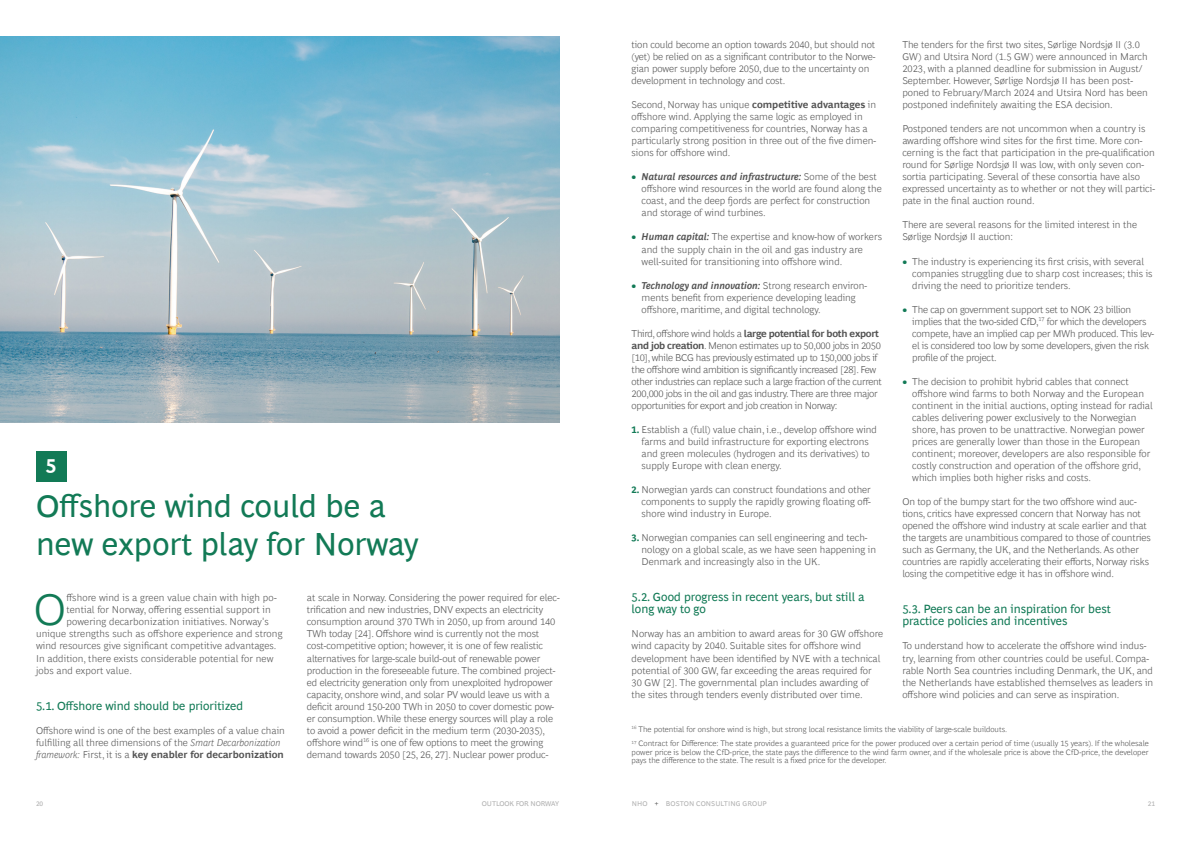
<style>
.page{position:relative;width:1191px;height:842px;background:#fff}
.page>*{position:absolute;margin:0;border:0;box-sizing:border-box;transform-origin:0 0}
.Chapter_start_drop_cap{font:300 45.4px "Henderson BCG Sans";color:#127a56}
.Chapter_-_Title{font:32px/38.4px "Henderson BCG Sans";color:#127a56}
.Footnote{font:700 20px "Henderson BCG Sans";color:#fff}
.Header_A{font:12px/12px "Henderson BCG Sans";color:#127a56}
.Body_Copy{font:300 10px/12px "Henderson BCG Sans";color:#535353}
.Body_Copy-2{font:300 10px/12px "Henderson BCG Sans";letter-spacing:-.03em;color:#535353}
.Chapter_start_drop_cap-2{font:300 10px "Henderson BCG Sans";letter-spacing:.01em;color:#535353}
.Body_Copy-3{font:300 10px/12px "Henderson BCG Sans";letter-spacing:-.02em;color:#535353}
.Footnote-2{font:300 8px/8.5px "Henderson BCG Sans";color:#535353;text-align:justify}
.t1{font:7px "Henderson BCG Sans";letter-spacing:.01em;color:#b1b1b1}
.t2{font:7px "Henderson BCG Sans";letter-spacing:-.01em;color:#b1b1b1}
.s1{font-style:italic}
.s2{font-weight:700}
.s3{font-weight:700;color:#127a56}
.s4{font-weight:700;font-style:italic}
.s5{color:#535353}
</style>
<div class="page">
<img style="left:0;top:36px;width:559px;height:386px">
<div style="left:36px;top:451px;width:30px;height:30px;background:#127a56"></div>
<p class="Footnote" style="left:46px;top:451px;width:12px">5</p>
<p class="Chapter_-_Title" style="left:36px;top:484px;width:384px">Offshore wind could be a new export play for Norway</p>
<p class="Chapter_start_drop_cap" style="left:34px;top:576px;width:34px">O</p>
<p class="Chapter_start_drop_cap-2" style="left:66px;top:591px;width:212px">ffshore wind is a green value chain with high po-</p>
<p class="Chapter_start_drop_cap-2" style="left:66px;top:603px;width:206px">tential for Norway, offering essential support in</p>
<p class="Chapter_start_drop_cap-2" style="left:66px;top:615px;width:204px">powering decarbonization initiatives. Norway's</p>
<p class="Chapter_start_drop_cap-2" style="left:36px;top:627px;width:248px">unique strengths such as offshore experience and strong</p>
<p class="Chapter_start_drop_cap-2" style="left:36px;top:639px;width:242px">wind resources give significant competitive advantages.</p>
<p class="Chapter_start_drop_cap-2" style="left:36px;top:651px;width:239px">In addition, there exists considerable potential for new</p>
<p class="Chapter_start_drop_cap-2" style="left:36px;top:663px;width:97px">jobs and export value.</p>
<p class="Header_A" style="left:36px;top:698px;width:209px">5.1. Offshore wind should be prioritized</p>
<p class="Body_Copy" style="left:36px;top:723px;width:250px">Offshore wind is one of the best examples of a value chain fulfilling all three dimensions of the <span class="s1">Smart Decarbonization framework:</span> First, it is a <span class="s2">key enabler for decarbonization</span></p>
<p class="Body_Copy" style="left:307px;top:591px;width:254px">at scale in Norway. Considering the power required for elec&shy;trification and new industries, DNV expects an electricity consumption around 370 TWh in 2050, up from around 140<br>TWh today [24]. Offshore wind is currently not the most cost-competitive option; however, it is one of few realistic alternatives for large-scale build-out of renewable power production in the foreseeable future. The combined project&shy;ed electricity generation only from unexploited hydropower capacity, onshore wind, and solar PV would leave us with a deficit around 150-200 TWh in 2050 to cover domestic pow&shy;er consumption. While these energy sources will play a role to avoid a power deficit in the medium term (2030-2035), offshore wind<sup>16</sup> is one of few options to meet the growing demand towards 2050 [25, 26, 27]. Nuclear power produc-</p>
<p class="Body_Copy" style="left:631px;top:38px;width:245px">tion could become an option towards 2040, but should not (yet) be relied on as a significant contributor to the Norwe&shy;gian power supply before 2050, due to the uncertainty on development in technology and cost.</p>
<p class="Body_Copy" style="left:631px;top:98px;width:246px">Second, Norway has unique <span class="s2">competitive advantages</span> in offshore wind. Applying the same logic as employed in comparing competitiveness for countries, Norway has a particularly strong position in three out of the five dimen&shy;sions for offshore wind.</p>
<p class="Body_Copy" style="left:641px;top:170px;width:242px;text-indent:-10px"><span class="s3">•</span> <span class="s4">Natural resources and infrastructure:</span> Some of the best offshore wind resources in the world are found along the coast, and the deep fjords are perfect for construction and storage of wind turbines.</p>
<p class="Body_Copy" style="left:641px;top:230px;width:242px;text-indent:-10px"><span class="s3">•</span> <span class="s4">Human capital:</span> The expertise and know-how of workers and the supply chain in the oil and gas industry are well-suited for transitioning into offshore wind.</p>
<p class="Body_Copy" style="left:641px;top:278px;width:227px;text-indent:-10px"><span class="s3">•</span> <span class="s4">Technology and innovation:</span> Strong research environ&shy;ments benefit from experience developing leading offshore, maritime, and digital technology.</p>
<p class="Body_Copy-2" style="left:631px;top:326px;width:252px">Third, offshore wind holds a <span class="s2">large potential for both export and job creation</span>. Menon estimates up to 50,000 jobs in 2050 [10], while BCG has previously estimated up to 150,000 jobs if the offshore wind ambition is significantly increased [28]. Few other industries can replace such a large fraction of the current 200,000 jobs in the oil and gas industry. There are three major opportunities for export and job creation in Norway:</p>
<p class="Body_Copy" style="left:641px;top:423px;width:237px;text-indent:-10px"><span class="s3">1.</span> Establish a (full) value chain, i.e., develop offshore wind farms and build infrastructure for exporting electrons and green molecules (hydrogen and its derivatives) to supply Europe with clean energy.</p>
<p class="Body_Copy" style="left:641px;top:483px;width:231px;text-align:justify;text-indent:-10px"><span class="s3">2.</span> Norwegian yards can construct foundations and other components to supply the rapidly growing floating off&shy;shore wind industry in Europe.</p>
<p class="Body_Copy" style="left:641px;top:531px;width:236px;text-indent:-10px"><span class="s3">3.</span> Norwegian companies can sell engineering and tech&shy;nology on a global scale, as we have seen happening in<br>Denmark and increasingly also in the UK.</p>
<p class="Header_A" style="left:631px;top:590px;width:234px">5.2. Good progress in recent years, but still a long way to go</p>
<p class="Body_Copy" style="left:631px;top:627px;width:253px">Norway has an ambition to award areas for 30 GW offshore wind capacity by 2040. Suitable sites for offshore wind development have been identified by NVE with a technical potential of 300 GW, far exceeding the areas required for 30 GW [2]. The governmental plan includes awarding of the sites through tenders evenly distributed over time.</p>
<p class="Body_Copy" style="left:902px;top:38px;width:247px">The tenders for the first two sites, Sørlige Nordsjø II (3.0<br>GW) and Utsira Nord (1.5 GW) were announced in March 2023, with a planned deadline for submission in August/ September. However, Sørlige Nordsjø II has been post&shy;poned to February/March 2024 and Utsira Nord has been postponed indefinitely awaiting the ESA decision.</p>
<p class="Body_Copy" style="left:902px;top:122px;width:254px">Postponed tenders are not uncommon when a country is awarding offshore wind sites for the first time. More con&shy;cerning is the fact that participation in the pre-qualification round for Sørlige Nordsjø II was low, with only seven con&shy;sortia participating. Several of these consortia have also expressed uncertainty as to whether or not they will partici&shy;pate in the final auction round.</p>
<p class="Body_Copy" style="left:902px;top:218px;width:236px">There are several reasons for the limited interest in the<br>Sørlige Nordsjø II auction:</p>
<p class="Body_Copy" style="left:912px;top:254px;width:242px;text-indent:-10px"><span class="s3">•</span> The industry is experiencing its first crisis, with several companies struggling due to sharp cost increases; this is driving the need to prioritize tenders.</p>
<p class="Body_Copy-3" style="left:912px;top:302px;width:243px;text-indent:-10px"><span class="s3">•</span> The cap on government support set to NOK 23 billion implies that the two-sided CfD,<sup>17</sup> for which the developers compete, have an implied cap per MWh produced. This lev&shy;el is considered too low by some developers, given the risk profile of the project.</p>
<p class="Body_Copy" style="left:912px;top:375px;width:242px;text-indent:-10px"><span class="s3">•</span> The decision to prohibit hybrid cables that connect offshore wind farms to both Norway and the European continent in the initial auctions, opting instead for radial cables delivering power exclusively to the Norwegian shore, has proven to be unattractive. Norwegian power prices are generally lower than those in the European continent; moreover, developers are also responsible for costly construction and operation of the offshore grid, which implies both higher risks and costs.</p>
<p class="Body_Copy" style="left:902px;top:495px;width:250px">On top of the bumpy start for the two offshore wind auc&shy;tions, critics have expressed concern that Norway has not opened the offshore wind industry at scale earlier and that the targets are unambitious compared to those of countries such as Germany, the UK, and the Netherlands. As other countries are rapidly accelerating their efforts, Norway risks losing the competitive edge it has in offshore wind.</p>
<p class="Header_A" style="left:902px;top:602px;width:210px">5.3. Peers can be an inspiration for best practice policies and incentives</p>
<p class="Body_Copy" style="left:902px;top:639px;width:252px">To understand how to accelerate the offshore wind indus&shy;try, learning from other countries could be useful. Compa&shy;rable North Sea countries including Denmark, the UK, and the Netherlands have established themselves as leaders in offshore wind policies and can serve as inspiration.</p>
<p class="Footnote-2" style="left:631px;top:724px;width:377px"><sup>16</sup> The potential for onshore wind is high, but strong local resistance limits the viability of large-scale buildouts.</p>
<p class="Footnote-2" style="left:631px;top:738px;width:518px"><sup>17</sup> Contract for Difference: The state provides a guaranteed price for the power produced over a certain period of time (usually 15 years). If the wholesale power price is below the CfD-price, the state pays the difference to the wind farm owner, and if the wholesale price is above the CfD-price, the developer pays the difference to the state. The result is a fixed price for the developer.</p>
<p class="t2" style="left:36px;top:798px;width:9px">20</p>
<p class="t2" style="left:482px;top:798px;width:79px">OUTLOOK FOR NORWAY</p>
<p class="t1" style="left:631px;top:798px;width:137px">NHO <span class="s5">+</span> BOSTON CONSULTING GROUP</p>
<p class="t2" style="left:1147px;top:798px;width:9px">21</p>
</div>
